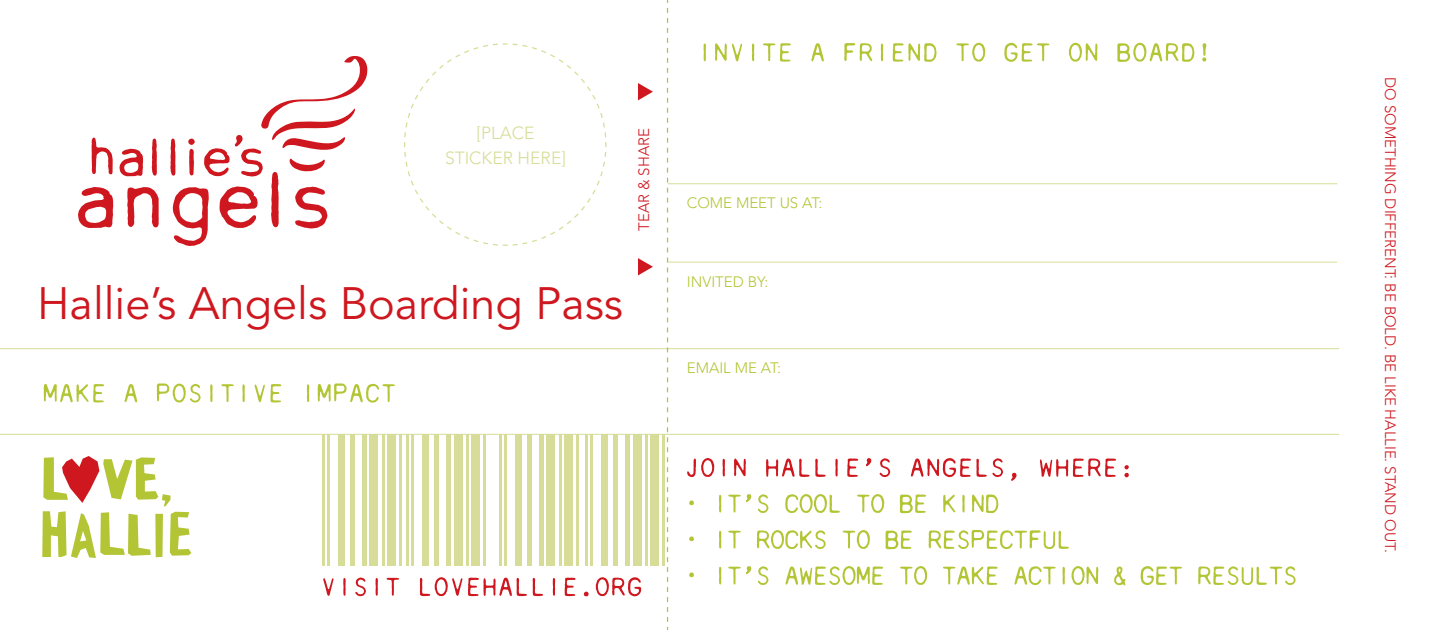
<style>
.page{position:relative;width:1440px;height:630px;background:#fff}
.page>*{position:absolute;margin:0;border:0;box-sizing:border-box;transform-origin:0 0}
.t1{font:45px "Avenir";color:#ce171e}
.t2{font:300 17.5px "Avenir";color:#d7dd98}
.t3{font:300 15px "Avenir";color:#ce171e}
.t4{font:300 15px "Avenir";color:#b3c535}
</style>
<div class="page">
<hr style="left:322px;top:435px;width:3px;height:131px;background:#d7dd98">
<div style="left:338px;top:435px;width:6px;height:131px;background:#d7dd98"></div>
<div style="left:350px;top:435px;width:5px;height:131px;background:#d7dd98"></div>
<div style="left:362px;top:435px;width:5px;height:131px;background:#d7dd98"></div>
<div style="left:370px;top:435px;width:8px;height:131px;background:#d7dd98"></div>
<hr style="left:327px;top:435px;width:3px;height:131px;background:#d7dd98">
<hr style="left:382px;top:435px;width:3px;height:131px;background:#d7dd98">
<div style="left:387px;top:435px;width:9px;height:131px;background:#d7dd98"></div>
<hr style="left:399px;top:435px;width:3px;height:131px;background:#d7dd98">
<hr style="left:406px;top:435px;width:3px;height:131px;background:#d7dd98">
<div style="left:422px;top:435px;width:6px;height:131px;background:#d7dd98"></div>
<hr style="left:435px;top:435px;width:4px;height:131px;background:#d7dd98">
<div style="left:446px;top:435px;width:5px;height:131px;background:#d7dd98"></div>
<div style="left:454px;top:435px;width:8px;height:131px;background:#d7dd98"></div>
<hr style="left:411px;top:435px;width:3px;height:131px;background:#d7dd98">
<hr style="left:466px;top:435px;width:3px;height:131px;background:#d7dd98">
<div style="left:472px;top:435px;width:8px;height:131px;background:#d7dd98"></div>
<hr style="left:483px;top:435px;width:3px;height:131px;background:#d7dd98">
<hr style="left:499px;top:435px;width:3px;height:131px;background:#d7dd98">
<div style="left:515px;top:435px;width:6px;height:131px;background:#d7dd98"></div>
<div style="left:527px;top:435px;width:5px;height:131px;background:#d7dd98"></div>
<div style="left:539px;top:435px;width:5px;height:131px;background:#d7dd98"></div>
<div style="left:547px;top:435px;width:8px;height:131px;background:#d7dd98"></div>
<hr style="left:504px;top:435px;width:3px;height:131px;background:#d7dd98">
<hr style="left:559px;top:435px;width:3px;height:131px;background:#d7dd98">
<div style="left:564px;top:435px;width:9px;height:131px;background:#d7dd98"></div>
<hr style="left:576px;top:435px;width:3px;height:131px;background:#d7dd98">
<hr style="left:585px;top:435px;width:3px;height:131px;background:#d7dd98">
<div style="left:601px;top:435px;width:7px;height:131px;background:#d7dd98"></div>
<hr style="left:614px;top:435px;width:4px;height:131px;background:#d7dd98">
<div style="left:625px;top:435px;width:5px;height:131px;background:#d7dd98"></div>
<div style="left:633px;top:435px;width:8px;height:131px;background:#d7dd98"></div>
<hr style="left:591px;top:435px;width:2px;height:131px;background:#d7dd98">
<hr style="left:646px;top:435px;width:2px;height:131px;background:#d7dd98">
<div style="left:651px;top:435px;width:8px;height:131px;background:#d7dd98"></div>
<hr style="left:663px;top:435px;width:2px;height:131px;background:#d7dd98">
<hr style="left:668px;top:262px;width:669px;height:1px;background:#d7dd98">
<hr style="left:0;top:348px;width:1339px;height:1px;background:#d7dd98">
<hr style="left:668px;top:183px;width:669px;height:1px;background:#d7dd98">
<hr style="left:0;top:434px;width:1339px;height:1px;background:#d7dd98">
<svg style="left:638px;top:83px;width:15px;height:17px"></svg>
<svg style="left:638px;top:258px;width:15px;height:17px"></svg>
<svg style="left:404px;top:43px;width:203px;height:203px"></svg>
<svg style="left:42px;top:456px;width:149px;height:102px"></svg>
<svg style="left:119px;top:149px;width:24px;height:27px"></svg>
<svg style="left:152px;top:139px;width:5px;height:37px"></svg>
<svg style="left:92px;top:138px;width:21px;height:36px"></svg>
<svg style="left:127px;top:187px;width:32px;height:40px"></svg>
<svg style="left:78px;top:187px;width:35px;height:41px"></svg>
<svg style="left:170px;top:56px;width:198px;height:190px"></svg>
<svg style="left:667px;top:0;width:1px;height:630px"></svg>
<svg style="left:704px;top:43px;width:502px;height:19px"></svg>
<svg style="left:44px;top:383px;width:351px;height:20px"></svg>
<svg style="left:323px;top:577px;width:318px;height:19px"></svg>
<svg style="left:687px;top:458px;width:442px;height:23px"></svg>
<svg style="left:689px;top:494px;width:309px;height:19px"></svg>
<svg style="left:689px;top:530px;width:380px;height:19px"></svg>
<svg style="left:689px;top:566px;width:607px;height:19px"></svg>
<p class="t2" style="left:476px;top:123px;width:26px">[PLACE</p>
<p class="t2" style="left:445px;top:148px;width:11px">STICK</p>
<p class="t2" style="left:492px;top:148px;width:75px">ER HERE]</p>
<p class="t3" style="left:635px;top:231px;width:104px;rotate:-90deg">TEAR &amp; SHARE</p>
<h1 class="t1" style="left:37px;top:277px;width:587px">Hallie’s Angels Boarding Pass</h1>
<p class="t4" style="left:687px;top:194px;width:137px">COME MEET US AT:</p>
<p class="t4" style="left:687px;top:273px;width:83px">INVITED BY:</p>
<p class="t4" style="left:687px;top:359px;width:96px">EMAIL ME AT:</p>
<p class="t3" style="left:1399px;top:77px;width:477px;rotate:90deg">DO SOMETHING DIFFERENT: B E BOLD. BE LIKE HALLIE. STAND OUT.</p>
</div>
